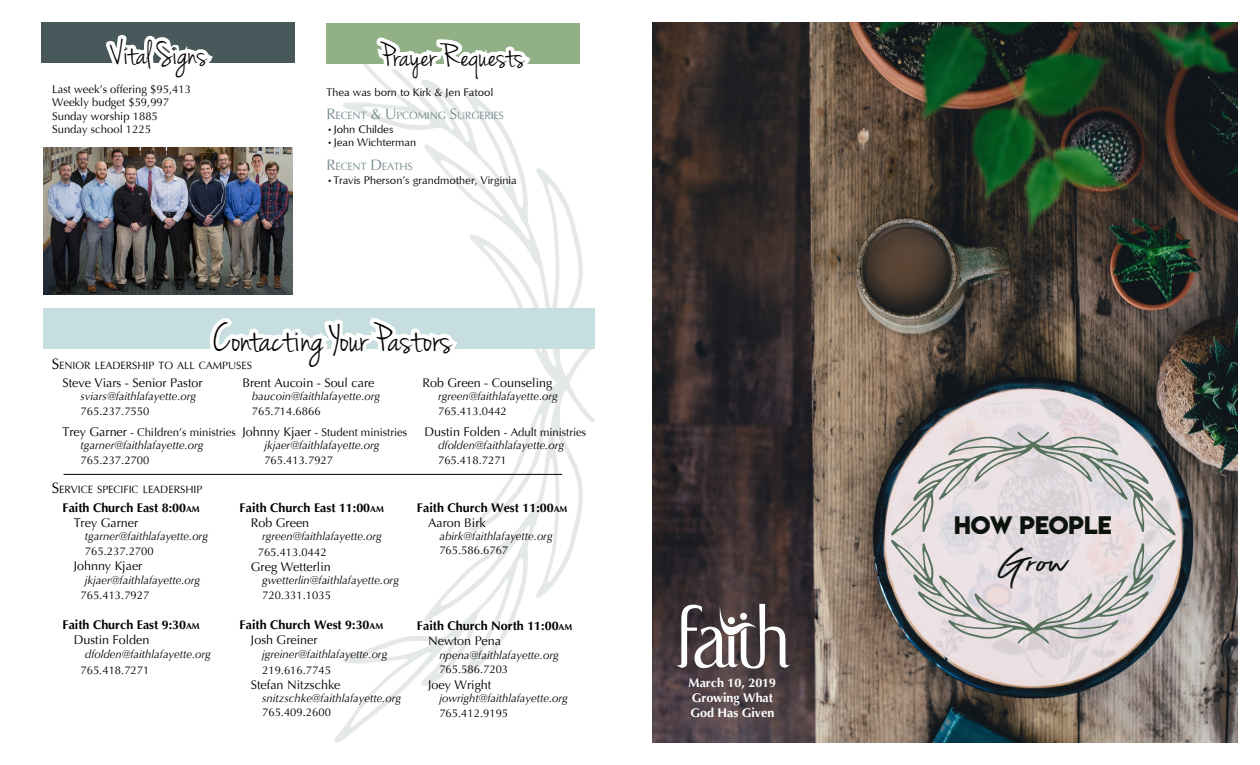
<style>
.page{position:relative;width:1260px;height:765px;background:#fff}
.page>*{position:absolute;margin:0;border:0;box-sizing:border-box;transform-origin:0 0}
.t1{font:41.25px "Jenna Sue";color:#000}
.t2{font:40px "High Tide";color:#0c130d}
.t3{font:35px "Jenna Sue";color:#000}
.t4{font:22.5px "Lemon Milkbold";color:#0c130d}
.t5{font:700 12.5px/15px "Optima";color:#000}
.t6{font:12.5px "Optima";color:#000}
.t7{font:700 12.5px/15px "Optima";color:#fff}
.t8{font:italic 11.25px "Optima";color:#000}
.t9{font:11.25px/13.5px "Optima";color:#000}
.t10{font:11.25px "Optimum";color:#000}
.t11{font:10.5px "Optima";color:#000}
.t12{font:10.5px "Optima";letter-spacing:-.015em;color:#758a8e}
.s1{font-size:15px}
.s2{font-size:12.5px}
.s3{font-size:8.75px}
.s4{font-weight:400}
</style>
<div class="page">
<svg style="left:334px;top:63px;width:249px;height:245px"></svg>
<svg style="left:334px;top:349px;width:261px;height:394px"></svg>
<div style="left:327px;top:23px;width:253px;height:40px;background:#91b086"></div>
<div style="left:41px;top:22px;width:253px;height:41px;background:#49585b"></div>
<img style="left:652px;top:23px;width:586px;height:720px">
<svg style="left:677px;top:604px;width:113px;height:65px"></svg>
<svg style="left:106px;top:35px;width:107px;height:28px"></svg>
<svg style="left:372px;top:37px;width:164px;height:62px"></svg>
<img style="left:44px;top:147px;width:248px;height:148px">
<hr style="left:64px;top:474px;width:498px;height:1px;background:#000">
<div style="left:44px;top:308px;width:551px;height:41px;background:#c6dee0"></div>
<svg style="left:205px;top:188px;width:258px;height:424px"></svg>
<svg style="left:885px;top:389px;width:296px;height:297px;background:#e7dcdf"></svg>
<svg style="left:891px;top:432px;width:285px;height:212px;background:#ccc8c9"></svg>
<h3 class="t3" style="left:112px;top:33px;width:96px">Vital Signs</h3>
<h3 class="t3" style="left:381px;top:36px;width:145px">Prayer Requests</h3>
<p class="t9" style="left:52px;top:83px;width:140px">Last week’s offering $95,413<br>Weekly budget $59,997<br>Sunday worship 1885<br>Sunday school 1225</p>
<p class="t10" style="left:327px;top:85px;width:168px">Thea was born to Kirk &amp; Jen Fatool</p>
<p class="t12" style="left:327px;top:109px;width:178px"><span class="s1">R</span>ECENT <span class="s1">&amp; U</span>PCOMING <span class="s1">S</span>URGERIES</p>
<p class="t10" style="left:327px;top:122px;width:68px">•John Childes</p>
<p class="t10" style="left:327px;top:136px;width:91px">•Jean Wichterman</p>
<p class="t12" style="left:327px;top:160px;width:87px"><span class="s1">R</span>ECENT <span class="s1">D</span>EATHS</p>
<p class="t10" style="left:327px;top:173px;width:191px">•Travis Pherson’s grandmother, Virginia</p>
<h1 class="t1" style="left:213px;top:315px;width:240px">Contacting Your Pastors</h1>
<p class="t11" style="left:52px;top:359px;width:201px"><span class="s1">S</span>ENIOR LEADERS HIP TO ALL CAMPUSES</p>
<p class="t6" style="left:62px;top:375px;width:142px">Steve Viars - Senior Pastor</p>
<p class="t6" style="left:242px;top:375px;width:133px">Brent Aucoin - Soul care</p>
<p class="t6" style="left:422px;top:375px;width:131px">Rob Green - Counseling</p>
<p class="t8" style="left:81px;top:389px;width:117px">sviars@faithlafayette.org</p>
<p class="t8" style="left:252px;top:389px;width:130px">baucoin@faithlafayette.org</p>
<p class="t8" style="left:438px;top:389px;width:121px">rgreen@faithlafayette.org</p>
<p class="t9" style="left:81px;top:405px;width:70px">765.237.7550</p>
<p class="t9" style="left:252px;top:405px;width:70px">765.714.6866</p>
<p class="t9" style="left:438px;top:405px;width:70px">765.413.0442</p>
<p class="t9" style="left:62px;top:426px;width:346px"><span class="s2">Trey Garner</span> - Children’s ministries <span class="s2">Johnny Kjaer</span> - Student ministries</p>
<p class="t9" style="left:425px;top:426px;width:163px"><span class="s2">Dustin Folden</span> - Adult ministries</p>
<p class="t8" style="left:81px;top:439px;width:125px">tgarner@faithlafayette.org</p>
<p class="t8" style="left:264px;top:439px;width:117px">jkjaer@faithlafayette.org</p>
<p class="t8" style="left:438px;top:439px;width:127px">dfolden@faithlafayette.org</p>
<p class="t9" style="left:81px;top:454px;width:70px">765.237.2700</p>
<p class="t9" style="left:264px;top:454px;width:70px">765.413.7927</p>
<p class="t9" style="left:438px;top:454px;width:70px">765.418.7271</p>
<p class="t5" style="left:74px;top:500px;width:128px;text-indent:-11px">Faith Church East 8:00<span class="s3">AM<br></span><span class="s4">Trey Garner</span></p>
<p class="t8" style="left:85px;top:529px;width:125px">tgarner@faithlafayette.org</p>
<p class="t9" style="left:85px;top:545px;width:70px">765.237.2700</p>
<p class="t6" style="left:74px;top:558px;width:70px">Johnny Kjaer</p>
<p class="t8" style="left:85px;top:573px;width:117px">jkjaer@faithlafayette.org</p>
<p class="t9" style="left:81px;top:589px;width:70px">765.413.7927</p>
<p class="t5" style="left:74px;top:618px;width:128px;text-indent:-11px">Faith Church East 9:30<span class="s3">AM<br></span><span class="s4">Dustin Folden</span></p>
<p class="t8" style="left:85px;top:647px;width:127px">dfolden@faithlafayette.org</p>
<p class="t9" style="left:81px;top:663px;width:70px">765.418.7271</p>
<p class="t11" style="left:52px;top:483px;width:152px"><span class="s1">S</span>ERVICE SPECIFIC LEADERS HIP</p>
<p class="t5" style="left:251px;top:500px;width:134px;text-indent:-11px">Faith Church East 11:00<span class="s3">AM<br></span><span class="s4">Rob Green</span></p>
<p class="t8" style="left:262px;top:529px;width:121px">rgreen@faithlafayette.org</p>
<p class="t9" style="left:258px;top:545px;width:70px">765.413.0442</p>
<p class="t6" style="left:251px;top:559px;width:81px">Greg Wetterlin</p>
<p class="t8" style="left:262px;top:573px;width:138px">gwetterlin@faithlafayette.org</p>
<p class="t9" style="left:262px;top:589px;width:70px">720.331.1035</p>
<p class="t5" style="left:251px;top:618px;width:134px;text-indent:-11px">Faith Church West 9:30<span class="s3">AM<br></span><span class="s4">Josh Greiner</span></p>
<p class="t8" style="left:262px;top:647px;width:127px">jgreiner@faithlafayette.org</p>
<p class="t9" style="left:262px;top:663px;width:70px">219.616.7745</p>
<p class="t6" style="left:251px;top:676px;width:91px">Stefan Nitzschke</p>
<p class="t8" style="left:262px;top:691px;width:140px">snitzschke@faithlafayette.org</p>
<p class="t9" style="left:262px;top:705px;width:70px">765.409.2600</p>
<p class="t5" style="left:428px;top:500px;width:141px;text-indent:-11px">Faith Church West 11:00<span class="s3">AM<br></span><span class="s4">Aaron Birk</span></p>
<p class="t8" style="left:439px;top:529px;width:115px">abirk@faithlafayette.org</p>
<p class="t9" style="left:439px;top:543px;width:70px">765.586.6767</p>
<p class="t5" style="left:428px;top:618px;width:146px;text-indent:-11px">Faith Church North 11:00<span class="s3">AM<br></span><span class="s4">Newton Pena</span></p>
<p class="t8" style="left:439px;top:648px;width:121px">npena@faithlafayette.org</p>
<p class="t9" style="left:439px;top:663px;width:70px">765.586.7203</p>
<p class="t6" style="left:428px;top:676px;width:65px">Joey Wright</p>
<p class="t8" style="left:439px;top:691px;width:130px">jowright@faithlafayette.org</p>
<p class="t9" style="left:439px;top:707px;width:70px">765.412.9195</p>
<p class="t7" style="left:689px;top:676px;width:89px">March 10, 2019<br>Growing What<br>God Has Given</p>
<h3 class="t4" style="left:954px;top:509px;width:159px">HOW PEOPLE</h3>
<h2 class="t2" style="left:999px;top:534px;width:70px">Grow</h2>
</div>
